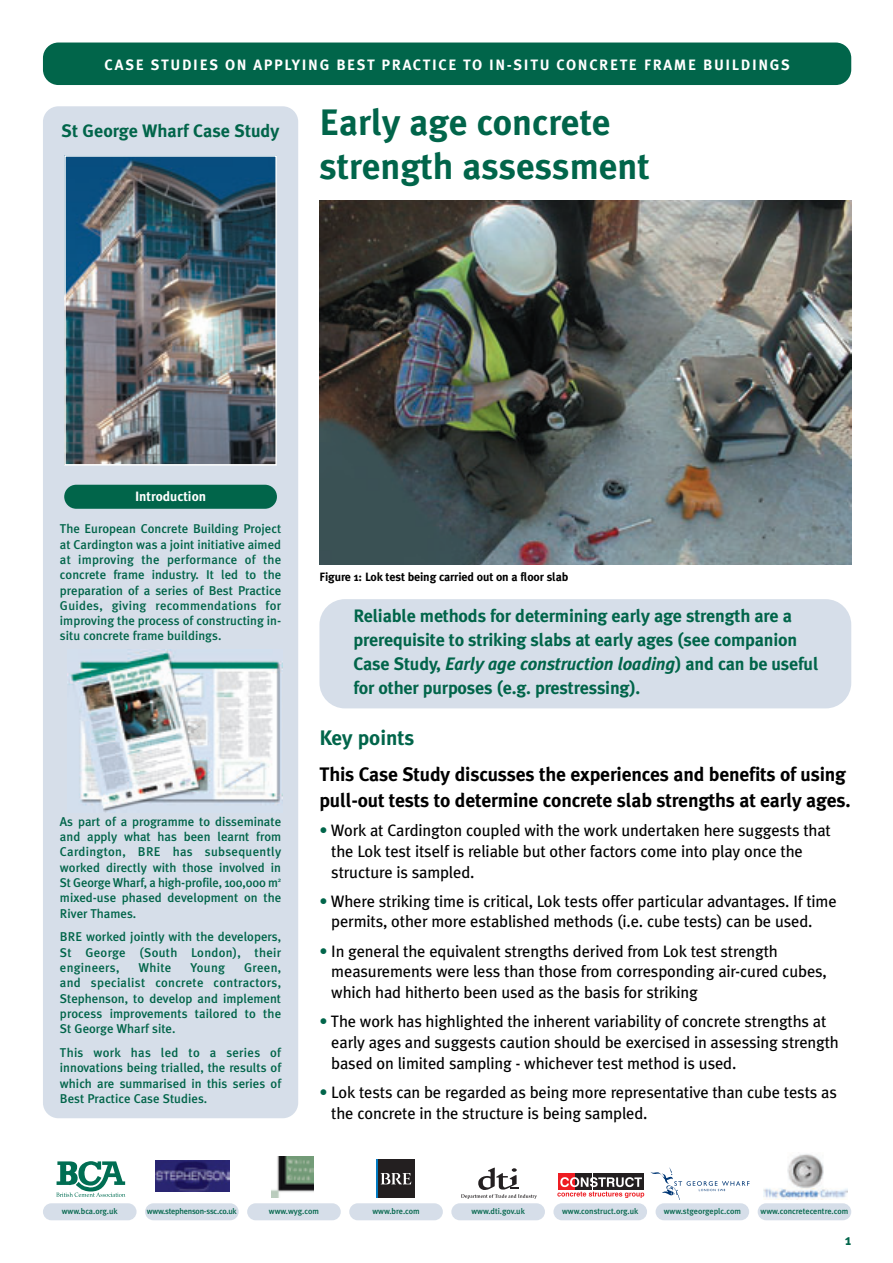
<style>
.page{position:relative;width:893px;height:1263px;background:#fff}
.page>*{position:absolute;margin:0;border:0;box-sizing:border-box;transform-origin:0 0}
.t1{font:700 36.75px/44.1px "Meta Plus";color:#01654a}
.t2{font:700 21px "Meta Plus";color:#01654a}
.t3{font:700 19.5px/25.5px "Meta Plus";letter-spacing:-.01em;color:#000}
.t4{font:700 18px/24px "Meta Plus";letter-spacing:-.01em;color:#01654a}
.t5{font:16.5px/20.7px "Meta Plus";letter-spacing:-.01em;color:#000}
.t6{font:700 15px "Meta Plus";letter-spacing:.11em;color:#fff}
.t7{font:700 15px "Meta Plus";color:#01654a}
.t8{font:700 13.5px "Meta Plus";color:#fff}
.t9{font:500 12.75px/15.3px "Meta Plus";color:#01654a;text-align:justify}
.t10{font:700 12px "Meta Plus";letter-spacing:-.01em;color:#000}
.t11{font:500 8.25px "Meta Plus";color:#01654a}
.t12{font:500 8.25px "Meta Plus";letter-spacing:-.025em;color:#01654a}
.s1{font-style:italic}
.s2{color:#01654a}
</style>
<div class="page">
<div style="left:319px;top:599px;width:532px;height:109px;background:#d6dee9;border-radius:26px"></div>
<div style="left:43px;top:43px;width:808px;height:42px;background:#01654a;border-radius:16px"></div>
<div style="left:43px;top:106px;width:255px;height:1012px;background:#d6dee9;border-radius:16px"></div>
<img style="left:67px;top:158px;width:207px;height:305px">
<div style="left:64px;top:155px;width:213px;height:311px;border:2px solid #fff"></div>
<div style="left:64px;top:485px;width:213px;height:24px;background:#01654a;border-radius:12px"></div>
<div style="left:43px;top:1203px;width:93px;height:17px;background:#d6dee9;border-radius:9px"></div>
<div style="left:145px;top:1203px;width:94px;height:17px;background:#d6dee9;border-radius:9px"></div>
<div style="left:247px;top:1203px;width:94px;height:17px;background:#d6dee9;border-radius:9px"></div>
<div style="left:349px;top:1203px;width:94px;height:17px;background:#d6dee9;border-radius:9px"></div>
<div style="left:451px;top:1203px;width:94px;height:17px;background:#d6dee9;border-radius:9px"></div>
<div style="left:553px;top:1203px;width:94px;height:17px;background:#d6dee9;border-radius:9px"></div>
<div style="left:655px;top:1203px;width:94px;height:17px;background:#d6dee9;border-radius:9px"></div>
<div style="left:757px;top:1203px;width:94px;height:17px;background:#d6dee9;border-radius:9px"></div>
<svg style="left:56px;top:1161px;width:69px;height:36px"></svg>
<img style="left:156px;top:1160px;width:73px;height:31px">
<img style="left:271px;top:1157px;width:42px;height:40px">
<div style="left:376px;top:1159px;width:38px;height:39px;background:#231f20"></div>
<svg style="left:381px;top:1173px;width:30px;height:11px"></svg>
<hr style="left:376px;top:1159px;width:1px;height:39px;background:#007ac2">
<svg style="left:461px;top:1168px;width:76px;height:31px"></svg>
<div style="left:558px;top:1174px;width:16px;height:16px;background:#ee1d23"></div>
<div style="left:575px;top:1174px;width:17px;height:16px;background:#231f20"></div>
<div style="left:593px;top:1174px;width:16px;height:16px;background:#231f20"></div>
<div style="left:610px;top:1174px;width:16px;height:16px;background:#231f20"></div>
<div style="left:627px;top:1174px;width:17px;height:16px;background:#231f20"></div>
<svg style="left:557px;top:1177px;width:87px;height:21px"></svg>
<svg style="left:650px;top:1167px;width:99px;height:32px"></svg>
<img style="left:763px;top:1154px;width:84px;height:45px">
<img style="left:320px;top:201px;width:531px;height:364px">
<img style="left:67px;top:649px;width:215px;height:164px">
<p class="t6" style="left:104px;top:60px;width:687px">CASE STUDIES ON APPLYING BEST PRACTICE TO IN-SITU CONCRETE FRAME BUILDINGS</p>
<h1 class="t1" style="left:319px;top:105px;width:332px">Early age concrete strength assessment</h1>
<h3 class="t4" style="left:62px;top:121px;width:219px">St George Wharf Case Study</h3>
<p class="t8" style="left:135px;top:492px;width:72px">Introduction</p>
<p class="t9" style="left:60px;top:523px;width:223px">The European Concrete Building Project at Cardington was a joint initiative aimed at improving the performance of the concrete frame industry. It led to the preparation of a series of Best Practice Guides, giving recommendations for improving the process of constructing in&shy;situ concrete frame buildings.</p>
<p class="t9" style="left:60px;top:815px;width:223px">As part of a programme to disseminate and apply what has been learnt from Cardington, BRE has subsequently worked directly with those involved in St George Wharf, a high-profile, 100,000 m<sup>2 </sup>mixed-use phased development on the River Thames.</p>
<p class="t9" style="left:60px;top:931px;width:223px">BRE worked jointly with the developers, St George (South London), their engineers,</p>
<p class="t9" style="left:138px;top:961px;width:34px">White</p>
<p class="t9" style="left:190px;top:961px;width:36px">Young</p>
<p class="t9" style="left:60px;top:961px;width:223px;text-indent:184px">Green, and specialist concrete contractors, Stephenson, to develop and implement process improvements tailored to the St George Wharf site.</p>
<p class="t9" style="left:60px;top:1046px;width:223px">This work has led to a series of innovations being trialled, the results of which are summarised in this series of Best Practice Case Studies.</p>
<p class="t10" style="left:319px;top:573px;width:250px">Figure 1: Lok test being carried out on a floor slab</p>
<h3 class="t4" style="left:353px;top:606px;width:466px">Reliable methods for determining early age strength are a prerequisite to striking slabs at early ages (see companion Case Study, <span class="s1">Early age construction loading</span>) and can be useful for other purposes (e.g. prestressing).</h3>
<h2 class="t2" style="left:319px;top:731px;width:96px">Key points</h2>
<h3 class="t3" style="left:319px;top:764px;width:532px">This Case Study discusses the experiences and benefits of using pull-out tests to determine concrete slab strengths at early ages.</h3>
<p class="t5" style="left:331px;top:822px;width:501px;text-indent:-12px"><span class="s2">•</span> Work at Cardington coupled with the work undertaken here suggests that the Lok test itself is reliable but other factors come into play once the structure is sampled.</p>
<p class="t5" style="left:331px;top:893px;width:507px;text-indent:-12px"><span class="s2">•</span> Where striking time is critical, Lok tests offer particular advantages. If time permits, other more established methods (i.e. cube tests) can be used.</p>
<p class="t5" style="left:331px;top:942px;width:497px;text-indent:-12px"><span class="s2">•</span> In general the equivalent strengths derived from Lok test strength measurements were less than those from corresponding air-cured cubes, which had hitherto been used as the basis for striking</p>
<p class="t5" style="left:331px;top:1013px;width:509px;text-indent:-12px"><span class="s2">•</span> The work has highlighted the inherent variability of concrete strengths at early ages and suggests caution should be exercised in assessing strength based on limited sampling - whichever test method is used.</p>
<p class="t5" style="left:331px;top:1084px;width:507px;text-indent:-12px"><span class="s2">•</span> Lok tests can be regarded as being more representative than cube tests as the concrete in the structure is being sampled.</p>
<p class="t11" style="left:62px;top:1208px;width:58px">www.bca.org.uk</p>
<p class="t12" style="left:147px;top:1208px;width:91px">www.stephenson-ssc.co.uk</p>
<p class="t11" style="left:269px;top:1208px;width:52px">www.wyg.com</p>
<p class="t11" style="left:372px;top:1208px;width:49px">www.bre.com</p>
<p class="t11" style="left:471px;top:1208px;width:55px">www.dti.gov.uk</p>
<p class="t11" style="left:562px;top:1208px;width:78px">www.construct.org.uk</p>
<p class="t11" style="left:663px;top:1208px;width:79px">www.stgeorgeplc.com</p>
<p class="t11" style="left:760px;top:1208px;width:89px">www.concretecentre.com</p>
<p class="t7" style="left:845px;top:1234px;width:8px">1</p>
</div>
